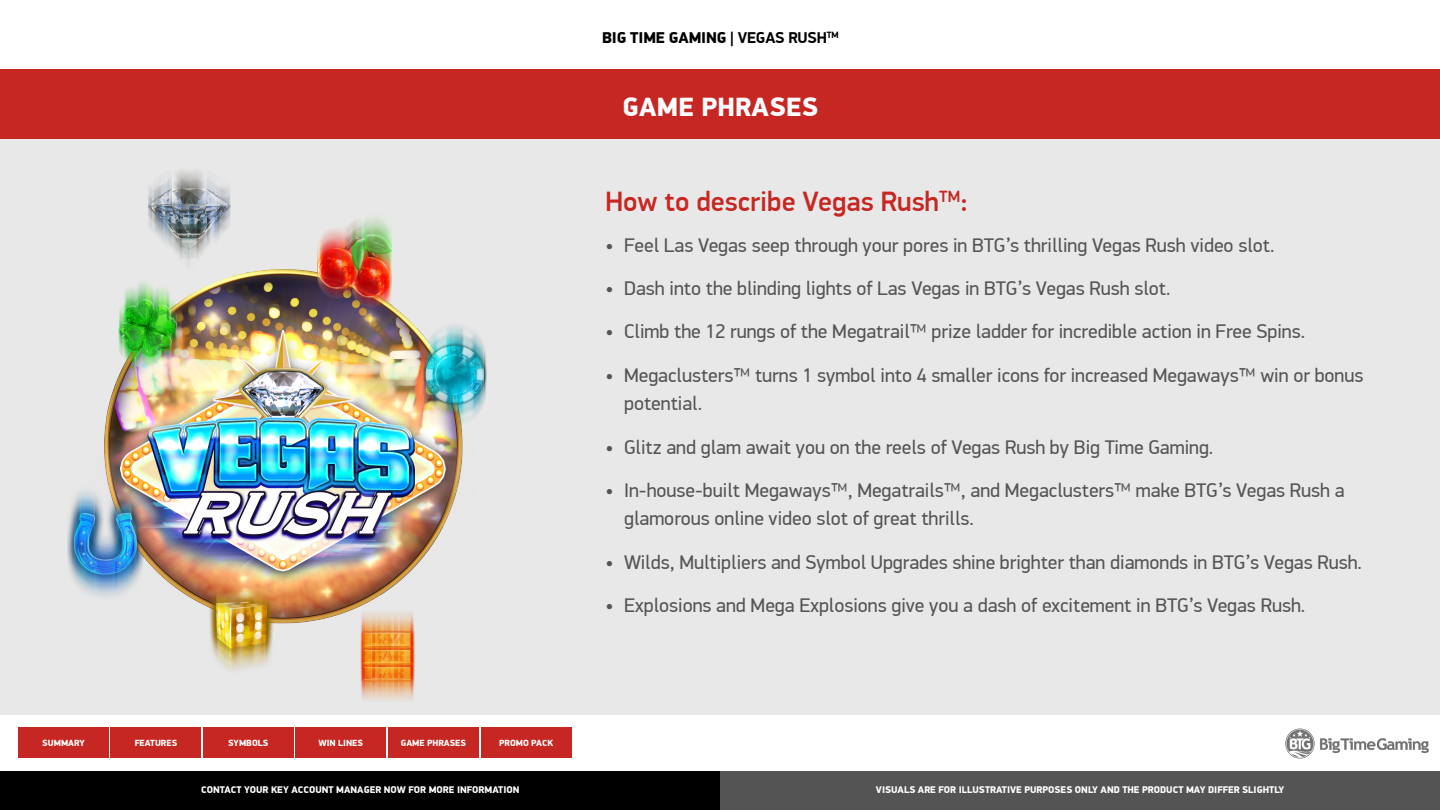
<style>
.page{position:relative;width:1440px;height:810px;background:#fff}
.page>*{position:absolute;margin:0;border:0;box-sizing:border-box;transform-origin:0 0}
.BIG_TITLE{font:500 28.12px "PF Din Display Pro";color:#c72722}
.t1{font:900 26.55px "PF Din Display Pro";letter-spacing:.01em;color:#fff}
.t2{font:19.8px/28.5px "PF Din Display Pro";color:#545454}
.t3{font:900 15.75px "PF Din Display Pro";letter-spacing:-.01em;color:#000}
.BIG_TITLE-2{font:900 9.75px "PF Din Display Pro";color:#fff}
.BIG_TITLE-3{font:900 9px "PF Din Display Pro";color:#fff}
.s1{font-weight:700}
</style>
<div class="page">
<div style="left:0;top:138px;width:1440px;height:576px;background:#e8e8e8"></div>
<img style="left:1285px;top:728px;width:144px;height:31px">
<img style="left:67px;top:170px;width:420px;height:531px">
<div style="left:0;top:69px;width:1440px;height:69px;background:#c72722"></div>
<div style="left:0;top:771px;width:720px;height:39px;background:#000"></div>
<div style="left:720px;top:771px;width:720px;height:39px;background:#545454"></div>
<div style="left:18px;top:728px;width:91px;height:30px;background:#c72722"></div>
<div style="left:111px;top:728px;width:90px;height:30px;background:#c72722"></div>
<div style="left:203px;top:728px;width:90px;height:30px;background:#c72722"></div>
<div style="left:296px;top:728px;width:90px;height:30px;background:#c72722"></div>
<div style="left:388px;top:728px;width:91px;height:30px;background:#c72722"></div>
<div style="left:481px;top:728px;width:90px;height:30px;background:#c72722"></div>
<p class="t3" style="left:602px;top:28px;width:238px">BIG TIME GAMING <span class="s1">| VEGAS RUSH</span><sup>TM</sup></p>
<p class="t1" style="left:622px;top:91px;width:197px">GAME PHRASES</p>
<p class="BIG_TITLE" style="left:605px;top:185px;width:364px">How to describe Vegas Rush<sup>TM</sup>:</p>
<p class="BIG_TITLE-3" style="left:42px;top:737px;width:44px">SUMMARY</p>
<p class="BIG_TITLE-3" style="left:135px;top:737px;width:44px">FEATURES</p>
<p class="BIG_TITLE-3" style="left:228px;top:737px;width:42px">SYMBOLS</p>
<p class="BIG_TITLE-3" style="left:318px;top:737px;width:46px">WIN LINES</p>
<p class="BIG_TITLE-3" style="left:401px;top:737px;width:67px">GAME PHRASES</p>
<p class="BIG_TITLE-3" style="left:499px;top:737px;width:55px">PROMO PACK</p>
<p class="t2" style="left:605px;top:231px;width:670px">• Feel Las Vegas seep through your pores in BTG’s thrilling Vegas Rush video slot.</p>
<p class="t2" style="left:605px;top:274px;width:567px">• Dash into the blinding lights of Las Vegas in BTG’s Vegas Rush slot.</p>
<p class="t2" style="left:605px;top:318px;width:701px">• Climb the 12 rungs of the Megatrail™ prize ladder for incredible action in Free Spins.</p>
<p class="t2" style="left:624px;top:361px;width:741px;text-indent:-19px">• Megaclusters™ turns 1 symbol into 4 smaller icons for increased Megaways™ win or bonus potential.</p>
<p class="t2" style="left:605px;top:433px;width:609px">• Glitz and glam await you on the reels of Vegas Rush by Big Time Gaming.</p>
<p class="t2" style="left:624px;top:476px;width:722px;text-indent:-19px">• In-house-built Megaways™, Megatrails™, and Megaclusters™ make BTG’s Vegas Rush a glamorous online video slot of great thrills.</p>
<p class="t2" style="left:605px;top:548px;width:758px">• Wilds, Multipliers and Symbol Upgrades shine brighter than diamonds in BTG’s Vegas Rush.</p>
<p class="t2" style="left:605px;top:592px;width:701px">• Explosions and Mega Explosions give you a dash of excitement in BTG’s Vegas Rush.</p>
<p class="BIG_TITLE-2" style="left:201px;top:784px;width:320px">CONTACT YOUR KEY ACCOUNT MANAGER NOW FOR MORE INFORMATION</p>
<p class="BIG_TITLE-2" style="left:876px;top:784px;width:410px">VISUALS ARE FOR ILLUSTRATIVE PURPOSES ONLY AND THE PRODUCT MAY DIFFER SLIGHTLY</p>
</div>
